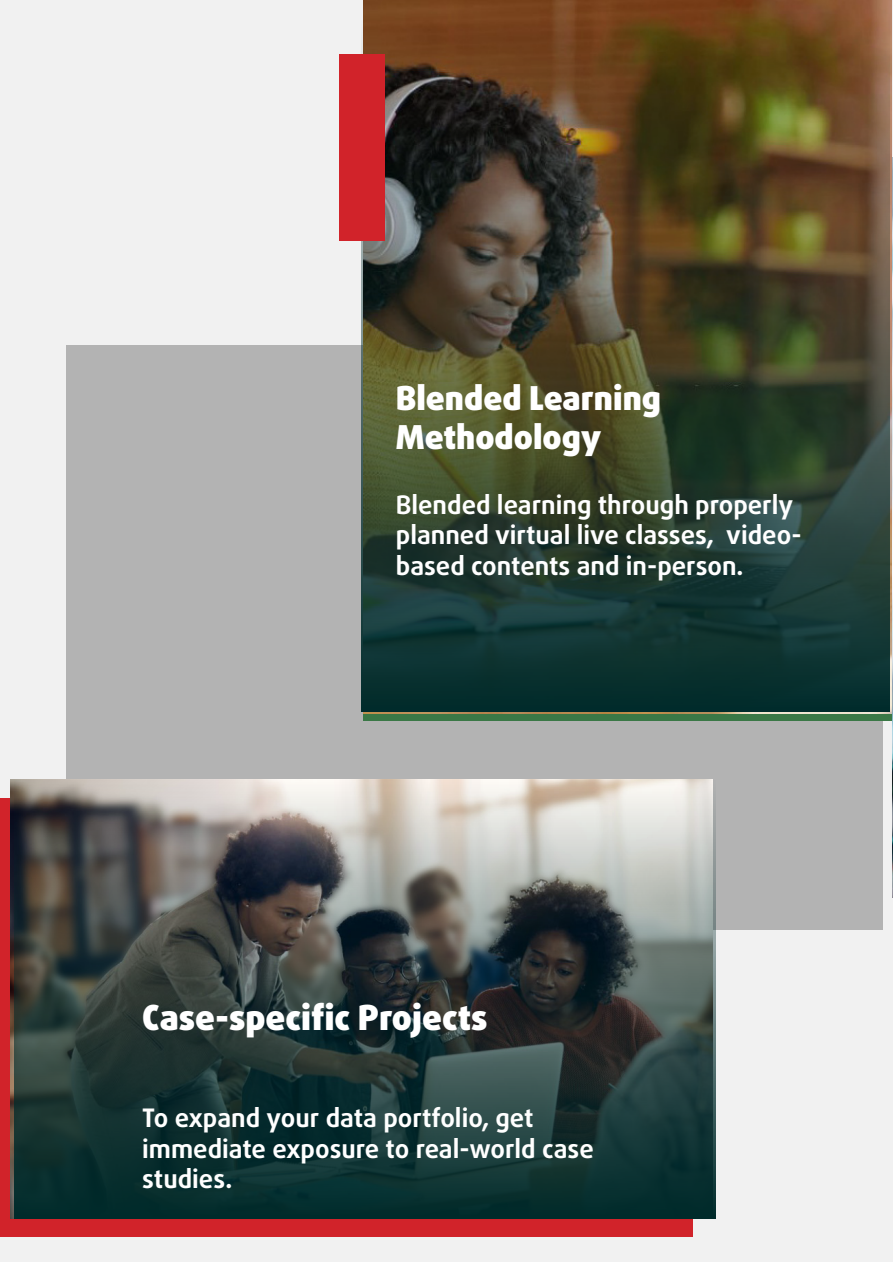
<style>
.page{position:relative;width:893px;height:1263px;background:#fff}
.page>*{position:absolute;margin:0;border:0;box-sizing:border-box;transform-origin:0 0}
.t1{font:900 34.5px "Daxline Pro";color:#fff}
.t2{font:900 33px "Daxline Pro";color:#fff}
.t3{font:700 25.5px/30.6px "Daxline Pro";color:#fff}
</style>
<div class="page">
<div style="left:0;top:0;width:892px;height:1262px;background:#f1f1f1"></div>
<div style="left:66px;top:346px;width:817px;height:584px;background:#b3b3b3"></div>
<img style="left:363px;top:0;width:528px;height:713px">
<img style="left:362px;top:21px;width:528px;height:691px">
<div style="left:0;top:798px;width:692px;height:439px;background:#d1232a"></div>
<svg style="left:14px;top:780px;width:702px;height:438px;background:#485654"></svg>
<div style="left:339px;top:54px;width:45px;height:187px;background:#d1232a"></div>
<hr style="left:892px;top:0;width:1px;height:1263px;background:#d6d4d4">
<img style="left:892px;top:157px;width:1px;height:741px">
<p class="t2" style="left:396px;top:376px;width:267px">Blended Learning</p>
<p class="t2" style="left:396px;top:415px;width:207px">Methodology</p>
<p class="t3" style="left:396px;top:490px;width:407px">Blended learning through properly planned virtual live classes, video&shy;based contents and in-person.</p>
<p class="t1" style="left:142px;top:994px;width:347px">Case-specific Projects</p>
<p class="t3" style="left:142px;top:1103px;width:453px">To expand your data portfolio, get immediate exposure to real-world case studies.</p>
</div>
